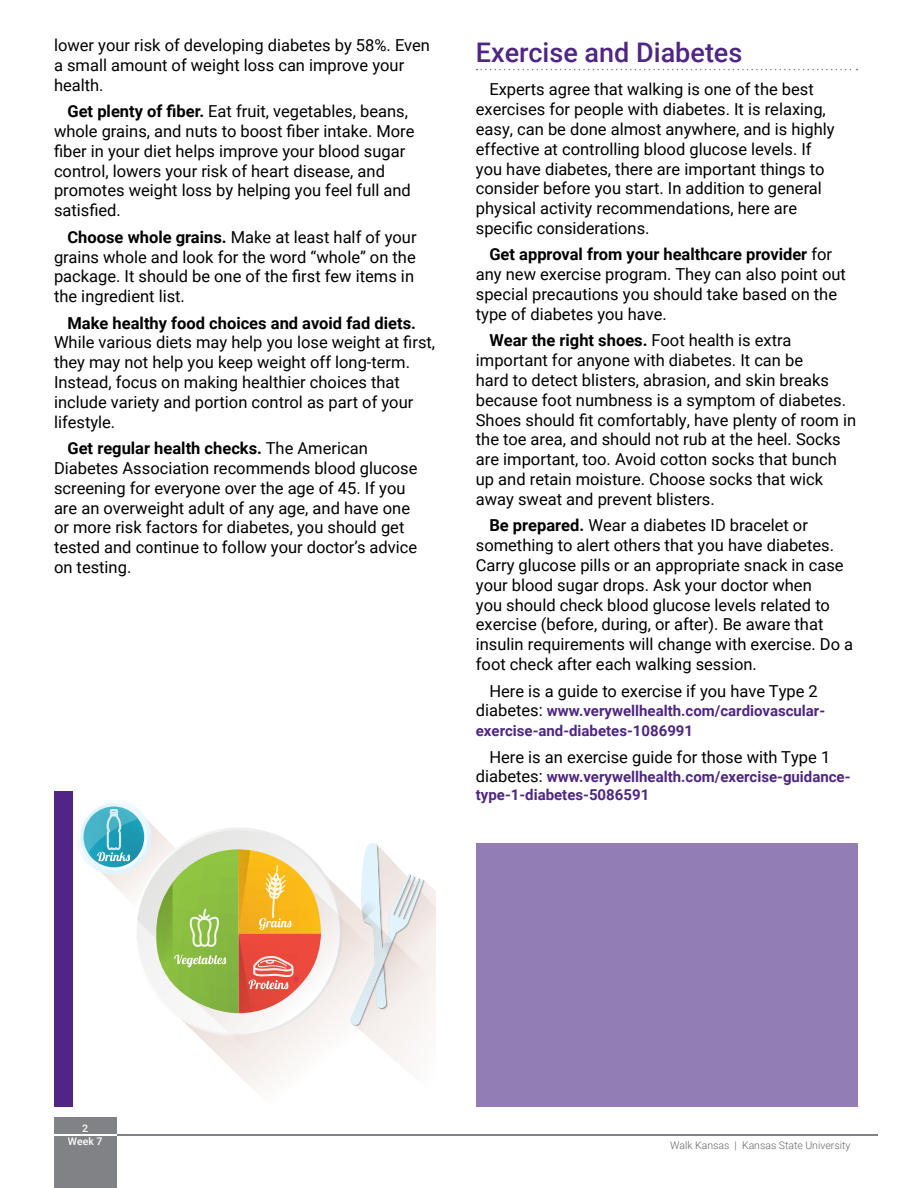
<style>
.page{position:relative;width:918px;height:1188px;background:#fff}
.page>*{position:absolute;margin:0;border:0;box-sizing:border-box;transform-origin:0 0}
.t1{font:500 27px "Roboto";color:#4f2683}
.Body{font:16.5px/19.8px "Roboto";color:#000}
.Body-2{font:700 15px/19.8px "Roboto";color:#4f2683}
.t2{font:300 10.5px "Roboto";color:#636466}
.t3{font:500 10.5px/12.6px "Roboto";color:#fff;text-align:center}
.s1{font-weight:700}
.s2{font-weight:400;font-size:16.5px;color:#000}
</style>
<div class="page">
<div style="left:54px;top:1117px;width:62px;height:71px;background:#808285"></div>
<hr style="left:116px;top:1134px;width:762px;height:1px;background:#808285">
<hr style="left:54px;top:1134px;width:62px;height:1px;background:#fff">
<div style="left:76px;top:799px;width:75px;height:75px;background:#f6fcfe;border-radius:37px"></div>
<svg style="left:81px;top:804px;width:66px;height:66px"></svg>
<svg style="left:84px;top:806px;width:351px;height:284px"></svg>
<div style="left:476px;top:843px;width:381px;height:264px;background:#927eb4"></div>
<svg style="left:477px;top:69px;width:380px;height:1px"></svg>
<div style="left:54px;top:792px;width:19px;height:315px;background:#4f2683"></div>
<p class="Body" style="left:54px;top:35px;width:377px">lower your risk of developing diabetes by 58%. Even a small amount of weight loss can improve your health.</p>
<p class="Body" style="left:54px;top:101px;width:362px;text-indent:14px"><span class="s1">Get plenty of fiber.</span> Eat fruit, vegetables, beans, whole grains, and nuts to boost fiber intake. More fiber in your diet helps improve your blood sugar control, lowers your risk of heart disease, and promotes weight loss by helping you feel full and satisfied.</p>
<p class="Body" style="left:54px;top:226px;width:364px;text-indent:14px"><span class="s1">Choose whole grains.</span> Make at least half of your grains whole and look for the word “whole” on the package. It should be one of the first few items in the ingredient list.</p>
<p class="Body" style="left:54px;top:312px;width:383px;text-indent:14px"><span class="s1">Make healthy food choices and avoid fad diets.<br></span>While various diets may help you lose weight at first, they may not help you keep weight off long-term.<br>Instead, focus on making healthier choices that include variety and portion control as part of your lifestyle.</p>
<p class="Body" style="left:54px;top:438px;width:365px;text-indent:14px"><span class="s1">Get regular health checks.</span> The American Diabetes Association recommends blood glucose screening for everyone over the age of 45. If you are an overweight adult of any age, and have one or more risk factors for diabetes, you should get tested and continue to follow your doctor’s advice on testing.</p>
<h2 class="t1" style="left:476px;top:34px;width:268px">Exercise and Diabetes</h2>
<p class="Body" style="left:476px;top:79px;width:360px;text-indent:14px">Experts agree that walking is one of the best exercises for people with diabetes. It is relaxing, easy, can be done almost anywhere, and is highly effective at controlling blood glucose levels. If you have diabetes, there are important things to consider before you start. In addition to general physical activity recommendations, here are specific considerations.</p>
<p class="Body" style="left:476px;top:244px;width:372px;text-indent:14px"><span class="s1">Get approval from your healthcare provider</span> for any new exercise program. They can also point out special precautions you should take based on the type of diabetes you have.</p>
<p class="Body" style="left:476px;top:330px;width:382px;text-indent:14px"><span class="s1">Wear the right shoes.</span> Foot health is extra important for anyone with diabetes. It can be<br>hard to detect blisters, abrasion, and skin breaks because foot numbness is a symptom of diabetes.<br>Shoes should fit comfortably, have plenty of room in the toe area, and should not rub at the heel. Socks are important, too. Avoid cotton socks that bunch up and retain moisture. Choose socks that wick away sweat and prevent blisters.</p>
<p class="Body" style="left:476px;top:515px;width:379px;text-indent:14px"><span class="s1">Be prepared.</span> Wear a diabetes ID bracelet or something to alert others that you have diabetes.<br>Carry glucose pills or an appropriate snack in case your blood sugar drops. Ask your doctor when<br>you should check blood glucose levels related to exercise (before, during, or after). Be aware that insulin requirements will change with exercise. Do a foot check after each walking session.</p>
<p class="Body" style="left:489px;top:680px;width:330px">Here is a guide to exercise if you have Type 2</p>
<p class="Body-2" style="left:476px;top:701px;width:351px"><span class="s2">diabetes:</span> www.verywellhealth.com/cardiovascular&shy;exercise-and-diabetes-1086991</p>
<p class="Body" style="left:489px;top:746px;width:342px">Here is an exercise guide for those with Type 1</p>
<p class="Body-2" style="left:476px;top:768px;width:376px;line-height:18px"><span class="s2">diabetes:</span> www.verywellhealth.com/exercise-guidance&shy;type-1-diabetes-5086591</p>
<p class="t3" style="left:68px;top:1122px;width:36px">2<br>Week 7</p>
<p class="t2" style="left:670px;top:1138px;width:182px">Walk Kansas | Kansas State University</p>
</div>
